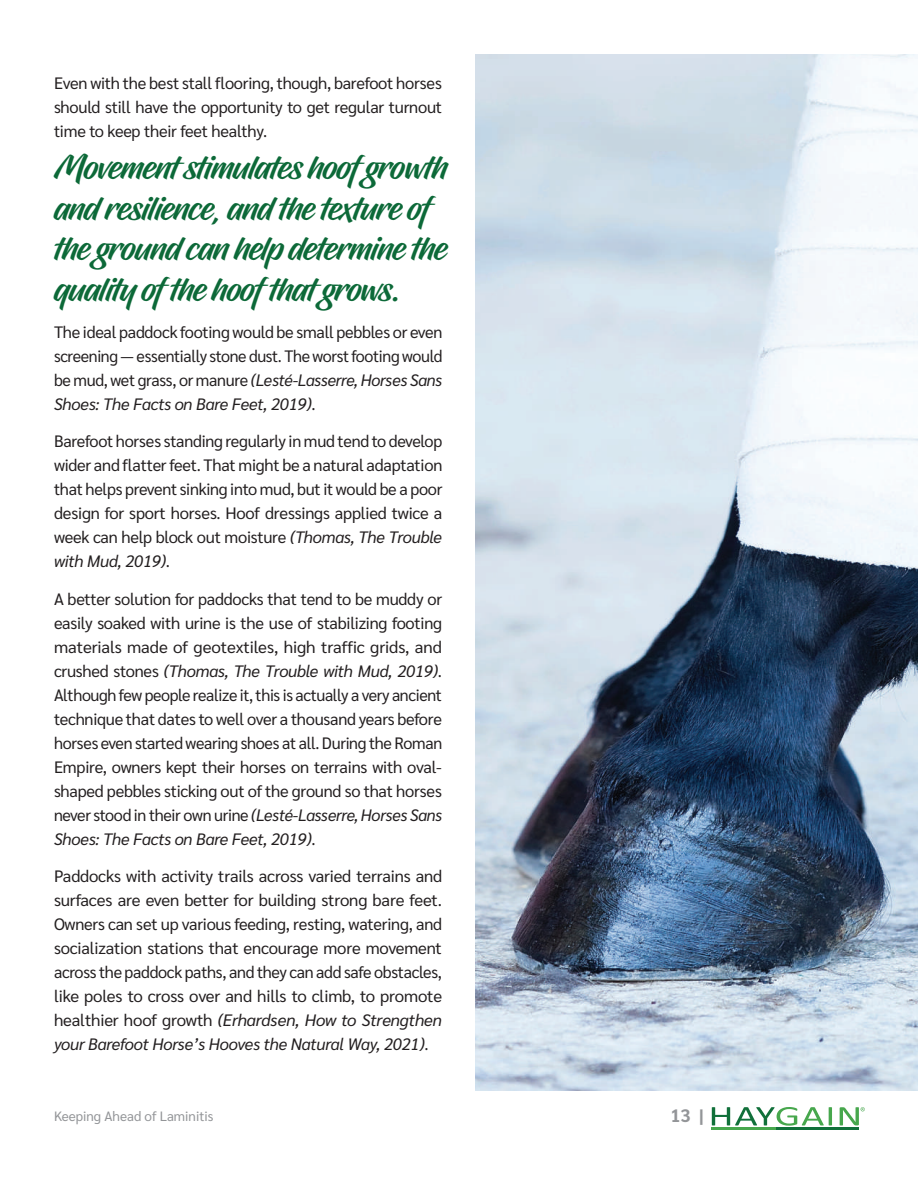
<style>
.page{position:relative;width:918px;height:1188px;background:#fff}
.page>*{position:absolute;margin:0;border:0;box-sizing:border-box;transform-origin:0 0}
.t1{font:34.5px/40.5px "Hughs";color:#0c6938}
.t2{font:700 18px "Sarabun";color:#939598}
.t3{font:16.5px/24px "Sarabun";letter-spacing:-.015em;color:#231f20;text-align:justify}
.t4{font:13.5px "Sarabun";color:#939598}
.s1{font-style:italic}
</style>
<div class="page">
<hr style="left:775px;top:1128px;width:84px;height:2px;background:#11703a">
<hr style="left:712px;top:1128px;width:64px;height:2px;background:#47a74d">
<svg style="left:712px;top:1107px;width:120px;height:19px"></svg>
<svg style="left:840px;top:1107px;width:25px;height:18px"></svg>
<img style="left:476px;top:54px;width:442px;height:1037px">
<p class="t3" style="left:54px;top:71px;width:390px">Even with the best stall flooring, though, barefoot horses should still have the opportunity to get regular turnout time to keep their feet healthy.</p>
<h1 class="t1" style="left:54px;top:148px;width:394px">Movement stimulates hoof growth and resilience, and the texture of the ground can help determine the quality of the hoof that grows.</h1>
<p class="t3" style="left:54px;top:320px;width:390px">The ideal paddock footing would be small pebbles or even screening — essentially stone dust. The worst footing would be mud, wet grass, or manure <span class="s1">(Lesté-Lasserre, Horses Sans Shoes: The Facts on Bare Feet, 2019)</span>.</p>
<p class="t3" style="left:54px;top:430px;width:390px">Barefoot horses standing regularly in mud tend to develop wider and flatter feet. That might be a natural adaptation that helps prevent sinking into mud, but it would be a poor design for sport horses. Hoof dressings applied twice a week can help block out moisture <span class="s1">(Thomas, The Trouble with Mud, 2019)</span>.</p>
<p class="t3" style="left:54px;top:587px;width:390px">A better solution for paddocks that tend to be muddy or easily soaked with urine is the use of stabilizing footing materials made of geotextiles, high traffic grids, and crushed stones <span class="s1">(Thomas, The Trouble with Mud, 2019)</span>.<br>Although few people realize it, this is actually a very ancient technique that dates to well over a thousand years before horses even started wearing shoes at all. During the Roman Empire, owners kept their horses on terrains with oval&shy;shaped pebbles sticking out of the ground so that horses never stood in their own urine <span class="s1">(Lesté-Lasserre, Horses Sans Shoes: The Facts on Bare Feet, 2019)</span>.</p>
<p class="t3" style="left:54px;top:865px;width:390px">Paddocks with activity trails across varied terrains and surfaces are even better for building strong bare feet.<br>Owners can set up various feeding, resting, watering, and socialization stations that encourage more movement across the paddock paths, and they can add safe obstacles, like poles to cross over and hills to climb, to promote healthier hoof growth <span class="s1">(Erhardsen, How to Strengthen your Barefoot Horse’s Hooves the Natural Way, 2021)</span>.</p>
<p class="t4" style="left:54px;top:1109px;width:161px">Keeping Ahead of Laminitis</p>
<p class="t2" style="left:670px;top:1105px;width:35px">13 |</p>
</div>
